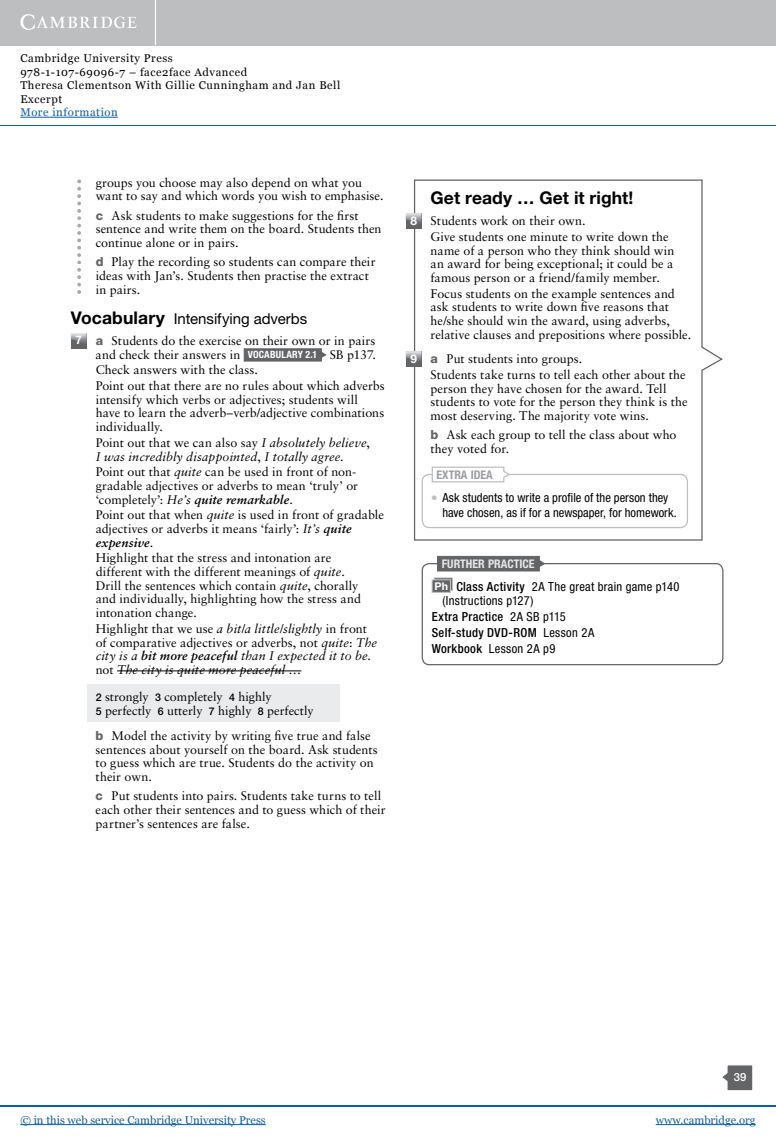
<style>
.page{position:relative;width:776px;height:1144px;background:#fff}
.page>*{position:absolute;margin:0;border:0;box-sizing:border-box;transform-origin:0 0}
.t1{font:700 17.5px "Helvetica Neue LT Std";letter-spacing:.005em;color:#000}
.t2{font:15px "Helvetica Neue LT Std";letter-spacing:-.005em;color:#000}
.t3{font:12.5px/13.8px "Sabon LT Std";color:#000}
.t4{font:italic 12.5px/13.8px "Sabon LT Std";letter-spacing:.01em;color:#000}
.t5{font:condensed 12.5px/15px "Helvetica Neue LT Std";letter-spacing:.005em;color:#000}
.t6{font:500 condensed 12.5px/16.2px "Helvetica Neue LT Std";letter-spacing:.03em;color:#000}
.t7{font:700 condensed 11.88px "Helvetica Neue LT Std";color:#e6e7e8}
.t8{font:700 condensed 11.88px "Helvetica Neue LT Std";color:#9d9ea1}
.t9{font:11.25px/13.4px "Georgia";letter-spacing:.05em;color:#000}
.t10{font:11.25px "Georgia";color:#105ea3}
.t11{font:11.25px "Georgia";letter-spacing:.05em;color:#105ea3}
.t12{font:500 11.25px "Helvetica Neue LT Std";color:#fff}
.s1{font-family:"Helvetica Neue LT Std";font-weight:800;color:#636466}
.s2{font-weight:700;font-size:17.5px}
.s3{font-family:"Helvetica Neue LT Std";font-weight:700;font-size:11.88px;color:#fff}
.s4{font-family:"Helvetica Neue LT Std";font-weight:700;font-stretch:condensed;font-size:10px;color:#fff}
.s5{font-style:normal}
.s6{font-style:italic}
.s7{font-weight:700;font-style:italic}
.s8{font-weight:700}
.s9{font-family:"Helvetica Neue LT Std";font-weight:500;font-size:10.62px}
.s10{color:#bcbebf}
.s11{font-weight:700;font-stretch:normal;font-size:10.75px;color:#fff}
.s12{font-weight:500}
.s13{font-weight:400}
</style>
<div class="page">
<div style="left:0;top:0;width:776px;height:45px;background:#bcbebf"></div>
<hr style="left:155px;top:0;width:1px;height:45px;background:#fff">
<svg style="left:20px;top:14px;width:117px;height:16px"></svg>
<hr style="left:20px;top:117px;width:98px;height:1px;background:#105ea3">
<hr style="left:0;top:125px;width:776px;height:1px;background:#105ea3">
<hr style="left:0;top:1104px;width:776px;height:1px;background:#105ea3">
<hr style="left:20px;top:1124px;width:246px;height:1px;background:#105ea3">
<hr style="left:656px;top:1124px;width:100px;height:1px;background:#105ea3">
<svg style="left:722px;top:1065px;width:31px;height:26px"></svg>
<svg style="left:414px;top:179px;width:309px;height:362px"></svg>
<div style="left:406px;top:213px;width:16px;height:16px;background:#636466"></div>
<svg style="left:406px;top:213px;width:16px;height:10px"></svg>
<div style="left:406px;top:351px;width:16px;height:16px;background:#636466"></div>
<svg style="left:406px;top:351px;width:16px;height:10px"></svg>
<div style="left:422px;top:473px;width:266px;height:55px;border:1px solid #bcbebf;border-radius:7px"></div>
<svg style="left:431px;top:466px;width:80px;height:17px"></svg>
<div style="left:434px;top:577px;width:19px;height:13px;border:1px solid #c6c8ca"></div>
<div style="left:432px;top:579px;width:18px;height:13px;background:#636466"></div>
<div style="left:432px;top:579px;width:19px;height:13px;border:1px solid #c6c8ca"></div>
<div style="left:422px;top:563px;width:301px;height:102px;border:1px solid #636466;border-radius:7px"></div>
<svg style="left:437px;top:555px;width:109px;height:16px;background:#727375"></svg>
<div style="left:71px;top:333px;width:16px;height:15px;background:#636466"></div>
<svg style="left:71px;top:333px;width:16px;height:10px"></svg>
<svg style="left:244px;top:348px;width:83px;height:13px"></svg>
<hr style="left:117px;top:670px;width:184px;height:1px;background:#000">
<div style="left:87px;top:684px;width:253px;height:37px;background:#eaebec"></div>
<svg style="left:77px;top:179px;width:4px;height:115px"></svg>
<p class="t9" style="left:20px;top:52px;width:321px">Cambridge University Press<br>978-1-107-69096-7 – face2face Advanced<br>Theresa Clementson With Gillie Cunningham and Jan Bell Excerpt</p>
<p class="t11" style="left:20px;top:105px;width:99px">More information</p>
<p class="t3" style="left:96px;top:175px;width:289px">groups you choose may also depend on what you want to say and which words you wish to emphasise.</p>
<p class="t3" style="left:96px;top:208px;width:287px"><span class="s1">c</span> Ask students to make suggestions for the first sentence and write them on the board. Students then continue alone or in pairs.</p>
<p class="t3" style="left:96px;top:255px;width:281px"><span class="s1">d</span> Play the recording so students can compare their ideas with Jan’s. Students then practise the extract in pairs.</p>
<p class="t2" style="left:71px;top:310px;width:238px"><span class="s2">Vocabulary</span> Intensifying adverbs</p>
<p class="t3" style="left:76px;top:334px;width:302px;text-align:right"><span class="s3">7</span> <span class="s1">a</span> Students do the exercise on their own or in pairs and check their answers in <span class="s4">VOCABULARY 2.1</span> SB p137.</p>
<p class="t3" style="left:96px;top:362px;width:290px;line-height:15.5px">Check answers with the class.<br>Point out that there are no rules about which adverbs</p>
<p class="t3" style="left:96px;top:392px;width:290px">intensify which verbs or adjectives; students will have to learn the adverb–verb/adjective combinations individually.</p>
<p class="t4" style="left:96px;top:435px;width:276px"><span class="s5">Point out that we can also say</span> I absolutely believe<span class="s5">,<br></span>I was incredibly disappointed<span class="s5">,</span> I totally agree<span class="s5">.</span></p>
<p class="t3" style="left:96px;top:464px;width:264px">Point out that <span class="s6">quite</span> can be used in front of non&shy;gradable adjectives or adverbs to mean ‘truly’ or ‘completely’: <span class="s6">He’s</span> <span class="s7">quite remarkable</span>.</p>
<p class="t3" style="left:96px;top:507px;width:290px">Point out that when <span class="s6">quite</span> is used in front of gradable adjectives or adverbs it means ‘fairly’: <span class="s6">It’s</span> <span class="s7">quite expensive</span>.</p>
<p class="t3" style="left:96px;top:550px;width:267px">Highlight that the stress and intonation are different with the different meanings of <span class="s6">quite</span>.<br>Drill the sentences which contain <span class="s6">quite</span>, chorally and individually, highlighting how the stress and intonation change.</p>
<p class="t4" style="left:96px;top:621px;width:283px"><span class="s5">Highlight that we use</span> a bit<span class="s5">/</span>a little<span class="s5">/</span>slightly <span class="s5">in front of comparative adjectives or adverbs, not</span> quite<span class="s5">:</span> The city is a <span class="s8">bit more peaceful</span> than I expected it to be<span class="s5">. not</span> The city is quite more peaceful …</p>
<p class="t3" style="left:96px;top:689px;width:220px"><span class="s9">2</span> strongly <span class="s9">3</span> completely <span class="s9">4</span> highly<br><span class="s9">5</span> perfectly <span class="s9">6</span> utterly <span class="s9">7</span> highly <span class="s9">8</span> perfectly</p>
<p class="t3" style="left:96px;top:728px;width:283px"><span class="s1">b</span> Model the activity by writing five true and false sentences about yourself on the board. Ask students to guess which are true. Students do the activity on their own.</p>
<p class="t3" style="left:96px;top:788px;width:292px"><span class="s1">c</span> Put students into pairs. Students take turns to tell each other their sentences and to guess which of their partner’s sentences are false.</p>
<h1 class="t1" style="left:431px;top:187px;width:204px">Get ready … Get it right!</h1>
<p class="t3" style="left:431px;top:213px;width:240px;line-height:15.5px;text-indent:-20px"><span class="s3">8</span> Students work on their own.<br>Give students one minute to write down the</p>
<p class="t3" style="left:431px;top:243px;width:246px;text-align:justify">name of a person who they think should win an award for being exceptional; it could be a famous person or a friend/family member.</p>
<p class="t3" style="left:431px;top:286px;width:262px">Focus students on the example sentences and ask students to write down five reasons that he/she should win the award, using adverbs, relative clauses and prepositions where possible.</p>
<p class="t3" style="left:431px;top:351px;width:257px;line-height:15.5px;text-indent:-20px"><span class="s3">9</span> <span class="s1">a</span> Put students into groups.<br>Students take turns to tell each other about the</p>
<p class="t3" style="left:431px;top:381px;width:259px">person they have chosen for the award. Tell students to vote for the person they think is the most deserving. The majority vote wins.</p>
<p class="t3" style="left:431px;top:428px;width:247px"><span class="s1">b</span> Ask each group to tell the class about who they voted for.</p>
<p class="t5" style="left:442px;top:489px;width:236px;text-indent:-11px"><span class="s10">●</span> Ask students to write a profile of the person they have chosen, as if for a newspaper, for homework.</p>
<p class="t8" style="left:437px;top:467px;width:58px">EXTRA IDEA</p>
<p class="t7" style="left:442px;top:556px;width:94px">FURTHER PRACTICE</p>
<p class="t5" style="left:442px;top:579px;width:239px;line-height:13.8px;text-indent:-8px"><span class="s11">Ph</span><sup>Ph</sup> <span class="s12">Class Activity</span> 2A The great brain game p140 (Instructions p127)</p>
<p class="t6" style="left:432px;top:608px;width:164px">Extra Practice <span class="s13">2A SB p115<br></span>Self-study DVD-ROM <span class="s13">Lesson 2A<br></span>Workbook <span class="s13">Lesson 2A p9</span></p>
<p class="t12" style="left:734px;top:1069px;width:14px">39</p>
<p class="t10" style="left:20px;top:1112px;width:247px">© in this web service Cambridge University Press</p>
<p class="t10" style="left:656px;top:1112px;width:101px">www.cambridge.org</p>
</div>
